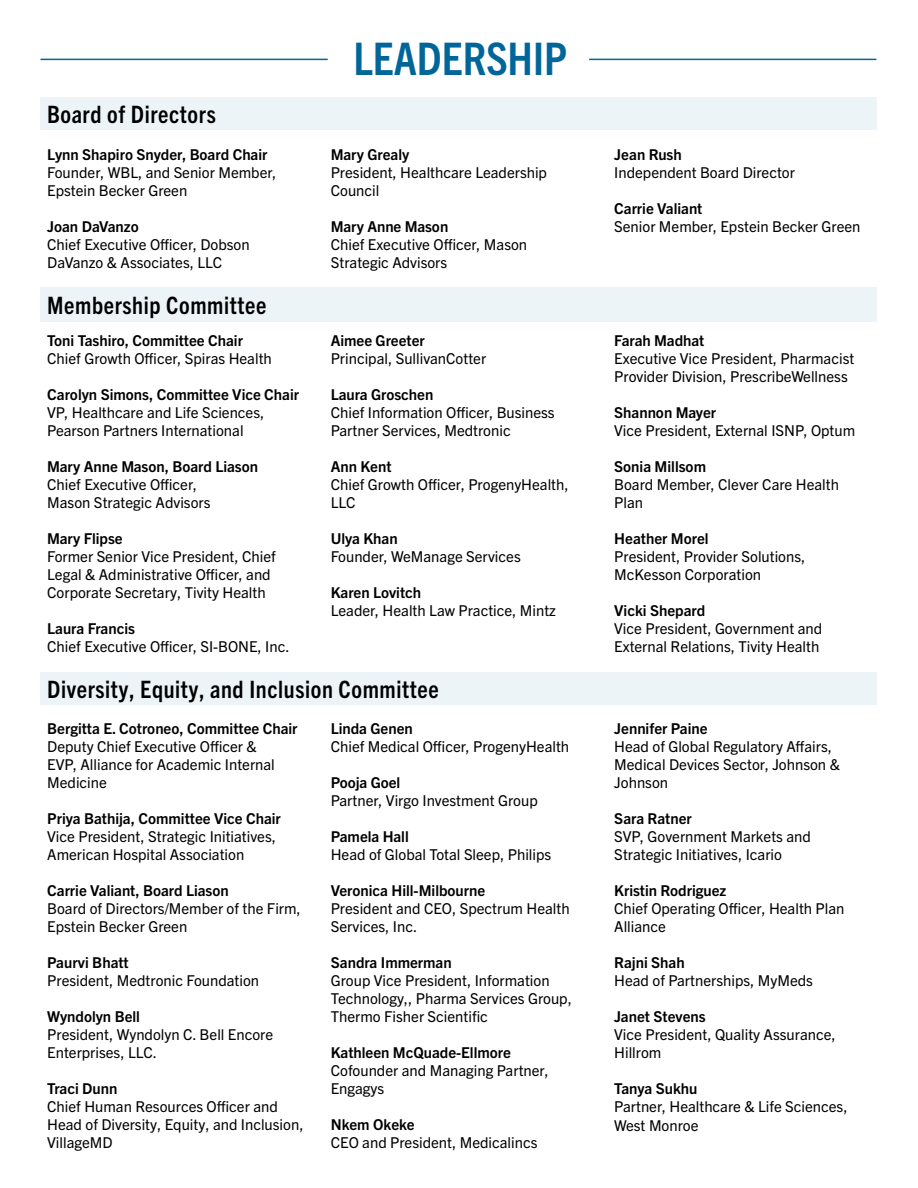
<style>
.page{position:relative;width:918px;height:1188px;background:#fff}
.page>*{position:absolute;margin:0;border:0;box-sizing:border-box;transform-origin:0 0}
.t1{font:700 condensed 45px "Trade Gothic Next LT Pro";color:#069}
.t2{font:700 condensed 24px "Trade Gothic Next LT Pro";letter-spacing:.025em;color:#000}
.t3{font:15px/18px "Trade Gothic Next LT Pro";color:#000}
.t4{font:700 15px "Trade Gothic Next LT Pro";color:#000}
</style>
<div class="page">
<div style="left:40px;top:98px;width:838px;height:32px;background:#edf4f8"></div>
<div style="left:40px;top:287px;width:838px;height:35px;background:#edf4f8"></div>
<div style="left:40px;top:672px;width:838px;height:32px;background:#edf4f8"></div>
<hr style="left:40px;top:59px;width:288px;height:1px;background:#069">
<hr style="left:589px;top:59px;width:287px;height:1px;background:#069">
<h2 class="t2" style="left:47px;top:98px;width:170px">Board of Directors</h2>
<p class="t4" style="left:47px;top:144px;width:222px">Lynn Shapiro Snyder, Board Chair</p>
<p class="t3" style="left:47px;top:163px;width:231px">Founder, WBL, and Senior Member,<br>Epstein Becker Green</p>
<p class="t4" style="left:47px;top:216px;width:93px">Joan DaVanzo</p>
<p class="t3" style="left:47px;top:235px;width:204px">Chief Executive Officer, Dobson<br>DaVanzo &amp; Associates, LLC</p>
<h2 class="t2" style="left:47px;top:289px;width:221px">Membership Committee</h2>
<p class="t4" style="left:47px;top:331px;width:197px">Toni Tashiro, Committee Chair</p>
<p class="t3" style="left:47px;top:349px;width:226px">Chief Growth Officer, Spiras Health</p>
<p class="t4" style="left:47px;top:385px;width:253px">Carolyn Simons, Committee Vice Chair</p>
<p class="t3" style="left:47px;top:403px;width:219px">VP, Healthcare and Life Sciences,<br>Pearson Partners International</p>
<p class="t4" style="left:47px;top:457px;width:212px">Mary Anne Mason, Board Liason</p>
<p class="t3" style="left:47px;top:475px;width:165px">Chief Executive Officer,<br>Mason Strategic Advisors</p>
<p class="t4" style="left:47px;top:529px;width:77px">Mary Flipse</p>
<p class="t3" style="left:47px;top:547px;width:230px">Former Senior Vice President, Chief<br>Legal &amp; Administrative Officer, and<br>Corporate Secretary, Tivity Health</p>
<p class="t4" style="left:47px;top:619px;width:89px">Laura Francis</p>
<p class="t3" style="left:47px;top:637px;width:244px">Chief Executive Officer, SI-BONE, Inc.</p>
<h1 class="t1" style="left:353px;top:28px;width:215px">LEADERSHIP</h1>
<p class="t4" style="left:331px;top:144px;width:80px">Mary Grealy</p>
<p class="t3" style="left:331px;top:163px;width:218px">President, Healthcare Leadership<br>Council</p>
<p class="t4" style="left:331px;top:216px;width:119px">Mary Anne Mason</p>
<p class="t3" style="left:331px;top:235px;width:198px">Chief Executive Officer, Mason<br>Strategic Advisors</p>
<p class="t4" style="left:331px;top:331px;width:96px">Aimee Greeter</p>
<p class="t3" style="left:331px;top:349px;width:157px">Principal, SullivanCotter</p>
<p class="t4" style="left:331px;top:385px;width:104px">Laura Groschen</p>
<p class="t3" style="left:331px;top:403px;width:225px">Chief Information Officer, Business<br>Partner Services, Medtronic</p>
<p class="t4" style="left:331px;top:457px;width:62px">Ann Kent</p>
<p class="t3" style="left:331px;top:475px;width:239px">Chief Growth Officer, ProgenyHealth,<br>LLC</p>
<p class="t4" style="left:331px;top:529px;width:68px">Ulya Khan</p>
<p class="t3" style="left:331px;top:547px;width:192px">Founder, WeManage Services</p>
<p class="t4" style="left:331px;top:583px;width:92px">Karen Lovitch</p>
<p class="t3" style="left:331px;top:601px;width:227px">Leader, Health Law Practice, Mintz</p>
<h2 class="t2" style="left:47px;top:672px;width:393px">Diversity, Equity, and Inclusion Committee</h2>
<p class="t4" style="left:47px;top:718px;width:252px">Bergitta E. Cotroneo, Committee Chair</p>
<p class="t3" style="left:47px;top:736px;width:229px">Deputy Chief Executive Officer &amp;<br>EVP, Alliance for Academic Internal<br>Medicine</p>
<p class="t4" style="left:47px;top:808px;width:235px">Priya Bathija, Committee Vice Chair</p>
<p class="t3" style="left:47px;top:826px;width:230px">Vice President, Strategic Initiatives,<br>American Hospital Association</p>
<p class="t4" style="left:47px;top:880px;width:183px">Carrie Valiant, Board Liason</p>
<p class="t3" style="left:47px;top:898px;width:255px">Board of Directors/Member of the Firm,<br>Epstein Becker Green</p>
<p class="t4" style="left:47px;top:952px;width:83px">Paurvi Bhatt</p>
<p class="t3" style="left:47px;top:970px;width:213px">President, Medtronic Foundation</p>
<p class="t4" style="left:47px;top:1006px;width:94px">Wyndolyn Bell</p>
<p class="t3" style="left:47px;top:1024px;width:228px">President, Wyndolyn C. Bell Encore<br>Enterprises, LLC.</p>
<p class="t4" style="left:47px;top:1078px;width:72px">Traci Dunn</p>
<p class="t3" style="left:47px;top:1096px;width:258px">Chief Human Resources Officer and<br>Head of Diversity, Equity, and Inclusion,<br>VillageMD</p>
<p class="t4" style="left:331px;top:718px;width:84px">Linda Genen</p>
<p class="t3" style="left:331px;top:736px;width:240px">Chief Medical Officer, ProgenyHealth</p>
<p class="t4" style="left:331px;top:772px;width:71px">Pooja Goel</p>
<p class="t3" style="left:331px;top:790px;width:209px">Partner, Virgo Investment Group</p>
<p class="t4" style="left:331px;top:826px;width:80px">Pamela Hall</p>
<p class="t3" style="left:331px;top:844px;width:222px">Head of Global Total Sleep, Philips</p>
<p class="t4" style="left:331px;top:880px;width:156px">Veronica Hill-Milbourne</p>
<p class="t3" style="left:331px;top:898px;width:240px">President and CEO, Spectrum Health<br>Services, Inc.</p>
<p class="t4" style="left:331px;top:952px;width:123px">Sandra Immerman</p>
<p class="t3" style="left:331px;top:970px;width:243px">Group Vice President, Information<br>Technology,, Pharma Services Group,<br>Thermo Fisher Scientific</p>
<p class="t4" style="left:331px;top:1042px;width:182px">Kathleen McQuade-Ellmore</p>
<p class="t3" style="left:331px;top:1060px;width:219px">Cofounder and Managing Partner,<br>Engagys</p>
<p class="t4" style="left:331px;top:1114px;width:86px">Nkem Okeke</p>
<p class="t3" style="left:331px;top:1132px;width:208px">CEO and President, Medicalincs</p>
<p class="t4" style="left:614px;top:144px;width:69px">Jean Rush</p>
<p class="t3" style="left:614px;top:163px;width:182px">Independent Board Director</p>
<p class="t4" style="left:614px;top:198px;width:90px">Carrie Valiant</p>
<p class="t3" style="left:614px;top:217px;width:248px">Senior Member, Epstein Becker Green</p>
<p class="t4" style="left:614px;top:331px;width:92px">Farah Madhat</p>
<p class="t3" style="left:614px;top:349px;width:242px">Executive Vice President, Pharmacist<br>Provider Division, PrescribeWellness</p>
<p class="t4" style="left:614px;top:403px;width:103px">Shannon Mayer</p>
<p class="t3" style="left:614px;top:421px;width:243px">Vice President, External ISNP, Optum</p>
<p class="t4" style="left:614px;top:457px;width:93px">Sonia Millsom</p>
<p class="t3" style="left:614px;top:475px;width:226px">Board Member, Clever Care Health<br>Plan</p>
<p class="t4" style="left:614px;top:529px;width:96px">Heather Morel</p>
<p class="t3" style="left:614px;top:547px;width:193px">President, Provider Solutions,<br>McKesson Corporation</p>
<p class="t4" style="left:614px;top:601px;width:93px">Vicki Shepard</p>
<p class="t3" style="left:614px;top:619px;width:210px">Vice President, Government and<br>External Relations, Tivity Health</p>
<p class="t4" style="left:614px;top:718px;width:95px">Jennifer Paine</p>
<p class="t3" style="left:614px;top:736px;width:227px">Head of Global Regulatory Affairs,<br>Medical Devices Sector, Johnson &amp;<br>Johnson</p>
<p class="t4" style="left:614px;top:808px;width:79px">Sara Ratner</p>
<p class="t3" style="left:614px;top:826px;width:198px">SVP, Government Markets and<br>Strategic Initiatives, Icario</p>
<p class="t4" style="left:614px;top:880px;width:114px">Kristin Rodriguez</p>
<p class="t3" style="left:614px;top:898px;width:232px">Chief Operating Officer, Health Plan<br>Alliance</p>
<p class="t4" style="left:614px;top:952px;width:72px">Rajni Shah</p>
<p class="t3" style="left:614px;top:970px;width:200px">Head of Partnerships, MyMeds</p>
<p class="t4" style="left:614px;top:1006px;width:93px">Janet Stevens</p>
<p class="t3" style="left:614px;top:1024px;width:223px">Vice President, Quality Assurance,<br>Hillrom</p>
<p class="t4" style="left:614px;top:1078px;width:85px">Tanya Sukhu</p>
<p class="t3" style="left:614px;top:1096px;width:235px;line-height:19.5px">Partner, Healthcare &amp; Life Sciences,<br>West Monroe</p>
</div>
